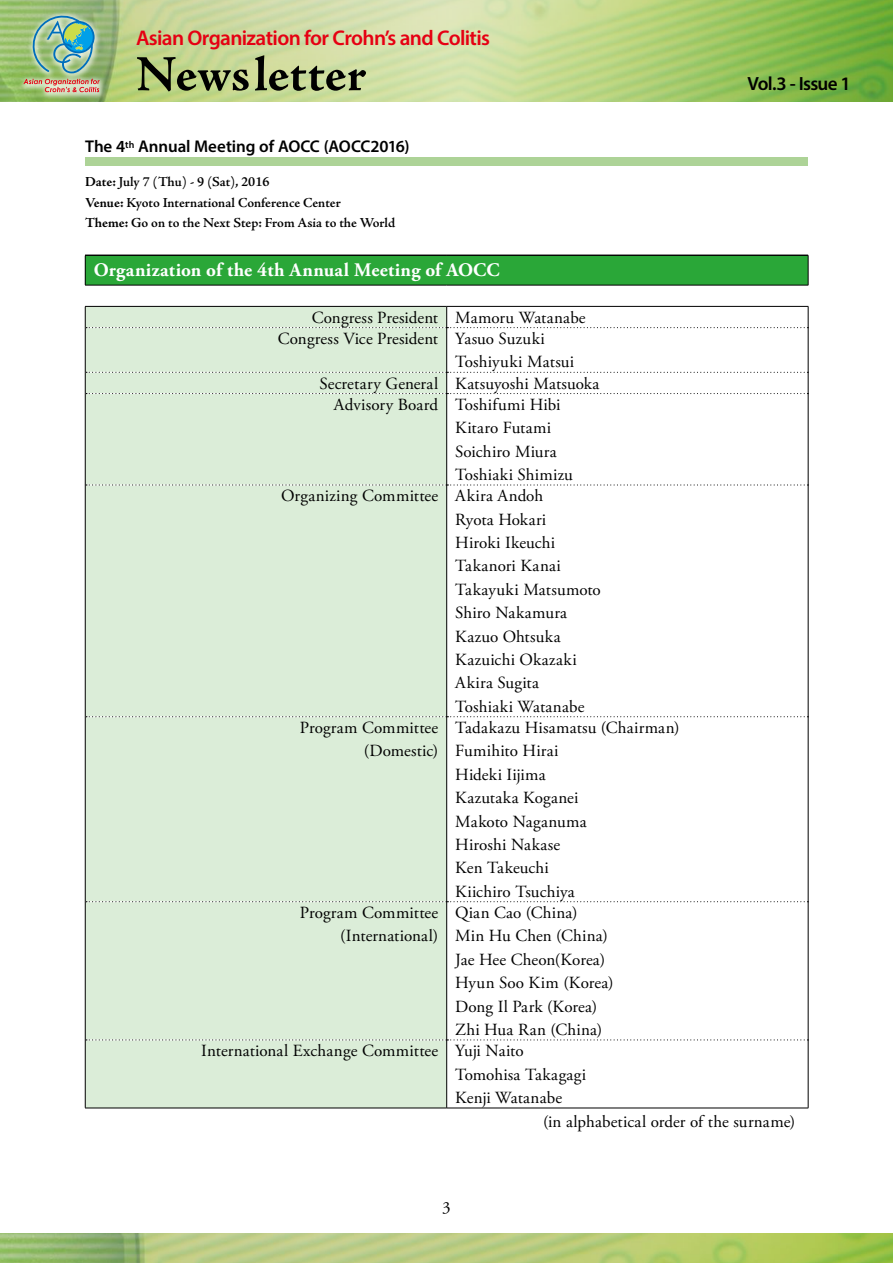
<style>
.page{position:relative;width:893px;height:1263px;background:#fff}
.page>*{position:absolute;margin:0;border:0;box-sizing:border-box;transform-origin:0 0}
.t1{font:700 51px "Adobe Jenson Pro";color:#000}
.t2{font:600 21.3px "Myriad Pro";letter-spacing:-.03em;color:#e60012}
.t3{font:700 19.2px "Adobe Garamond Pro";letter-spacing:.015em;color:#fff}
.t4{font:600 19.2px "Myriad Pro";letter-spacing:-.04em;color:#000}
.t5{font:16.95px/23.4px "Adobe Garamond Pro";letter-spacing:.01em;color:#000}
.t6{font:600 16.95px "Myriad Pro";letter-spacing:-.005em;color:#000}
.t7{font:600 13.8px/20.7px "Adobe Jenson Pro";color:#000}
.s1{font-weight:700}
</style>
<div class="page">
<svg style="left:0;top:0;width:893px;height:102px;background:#b5d084"></svg>
<img style="left:0;top:1233px;width:893px;height:30px">
<div style="left:18px;top:10px;width:89px;height:90px;background:#fff;opacity:.75"></div>
<svg style="left:23px;top:79px;width:77px;height:13px"></svg>
<svg style="left:31px;top:15px;width:64px;height:58px;background:#85b9a0"></svg>
<div style="left:85px;top:255px;width:723px;height:30px;background:#2aa738"></div>
<div style="left:86px;top:328px;width:360px;height:780px;background:#dbedd8"></div>
<svg style="left:86px;top:484px;width:722px;height:1px"></svg>
<svg style="left:86px;top:716px;width:722px;height:1px"></svg>
<svg style="left:86px;top:901px;width:722px;height:1px"></svg>
<svg style="left:86px;top:1039px;width:722px;height:1px"></svg>
<hr style="left:85px;top:328px;width:1px;height:44px;background:#000">
<hr style="left:808px;top:328px;width:1px;height:44px;background:#000">
<hr style="left:85px;top:394px;width:1px;height:91px;background:#000">
<hr style="left:808px;top:394px;width:1px;height:91px;background:#000">
<hr style="left:85px;top:485px;width:1px;height:232px;background:#000">
<hr style="left:808px;top:485px;width:1px;height:232px;background:#000">
<hr style="left:85px;top:717px;width:1px;height:185px;background:#000">
<hr style="left:808px;top:717px;width:1px;height:185px;background:#000">
<hr style="left:85px;top:902px;width:1px;height:138px;background:#000">
<hr style="left:808px;top:902px;width:1px;height:138px;background:#000">
<hr style="left:85px;top:1040px;width:1px;height:68px;background:#000">
<hr style="left:808px;top:1040px;width:1px;height:68px;background:#000">
<hr style="left:85px;top:1108px;width:362px;height:1px;background:#000">
<hr style="left:447px;top:1108px;width:361px;height:1px;background:#000">
<svg style="left:85px;top:256px;width:1px;height:29px"></svg>
<svg style="left:808px;top:256px;width:1px;height:29px"></svg>
<hr style="left:85px;top:285px;width:362px;height:1px;background:#000">
<hr style="left:447px;top:285px;width:361px;height:1px;background:#000">
<hr style="left:85px;top:306px;width:362px;height:1px;background:#000">
<hr style="left:447px;top:306px;width:361px;height:1px;background:#000">
<svg style="left:85px;top:307px;width:724px;height:21px"></svg>
<hr style="left:446px;top:328px;width:1px;height:44px;background:#000">
<svg style="left:85px;top:372px;width:724px;height:22px"></svg>
<hr style="left:446px;top:394px;width:1px;height:91px;background:#000">
<hr style="left:446px;top:485px;width:1px;height:232px;background:#000">
<hr style="left:446px;top:717px;width:1px;height:185px;background:#000">
<hr style="left:446px;top:902px;width:1px;height:138px;background:#000">
<hr style="left:446px;top:1040px;width:1px;height:68px;background:#000">
<div style="left:85px;top:158px;width:723px;height:8px;background:#add397"></div>
<hr style="left:85px;top:255px;width:723px;height:1px;background:#000">
<p class="t2" style="left:136px;top:24px;width:356px">Asian Organization for Crohn’s and Colitis</p>
<h1 class="t1" style="left:136px;top:45px;width:232px">Newsletter</h1>
<p class="t6" style="left:85px;top:136px;width:326px">The 4<sup>th</sup> Annual Meeting of AOCC (AOCC2016)</p>
<p class="t7" style="left:85px;top:172px;width:312px"><span class="s1">Date:</span> July 7 (Thu) - 9 (Sat), 2016<br><span class="s1">Venue:</span> Kyoto International Conference Center<br><span class="s1">Theme:</span> Go on to the Next Step: From Asia to the World</p>
<p class="t4" style="left:748px;top:72px;width:105px">Vol.3 - Issue 1</p>
<p class="t3" style="left:94px;top:259px;width:407px">Organization of the 4th Annual Meeting of AOCC</p>
<p class="t5" style="left:278px;top:307px;width:309px;line-height:21.3px;text-indent:34px">Congress President Mamoru Watanabe<br>Congress Vice President Yasuo Suzuki</p>
<p class="t5" style="left:455px;top:351px;width:121px">Toshiyuki Matsui</p>
<p class="t5" style="left:319px;top:372px;width:282px">Secretary General Katsuyoshi Matsuoka</p>
<p class="t5" style="left:334px;top:393px;width:228px">Advisory Board Toshifumi Hibi</p>
<p class="t5" style="left:455px;top:417px;width:119px">Kitaro Futami<br>Soichiro Miura<br>Toshiaki Shimizu</p>
<p class="t5" style="left:455px;top:485px;width:147px;text-indent:-174px">Organizing Committee Akira Andoh<br>Ryota Hokari<br>Hiroki Ikeuchi<br>Takanori Kanai<br>Takayuki Matsumoto<br>Shiro Nakamura<br>Kazuo Ohtsuka<br>Kazuichi Okazaki<br>Akira Sugita<br>Toshiaki Watanabe</p>
<p class="t5" style="left:300px;top:716px;width:140px;text-align:right">Program Committee (Domestic)</p>
<p class="t5" style="left:455px;top:716px;width:226px">Tadakazu Hisamatsu (Chairman)<br>Fumihito Hirai<br>Hideki Iijima<br>Kazutaka Koganei<br>Makoto Naganuma<br>Hiroshi Nakase<br>Ken Takeuchi<br>Kiichiro Tsuchiya</p>
<p class="t5" style="left:300px;top:901px;width:140px;text-align:right">Program Committee (International)</p>
<p class="t5" style="left:455px;top:901px;width:160px">Qian Cao (China)<br>Min Hu Chen (China)<br>Jae Hee Cheon(Korea)<br>Hyun Soo Kim (Korea)<br>Dong Il Park (Korea)<br>Zhi Hua Ran (China)</p>
<p class="t5" style="left:201px;top:1040px;width:324px">International Exchange Committee Yuji Naito</p>
<p class="t5" style="left:455px;top:1063px;width:133px">Tomohisa Takagagi</p>
<p class="t5" style="left:455px;top:1086px;width:108px">Kenji Watanabe</p>
<p class="t5" style="left:543px;top:1110px;width:254px">(in alphabetical order of the surname)</p>
<p class="t5" style="left:442px;top:1197px;width:10px">3</p>
</div>
